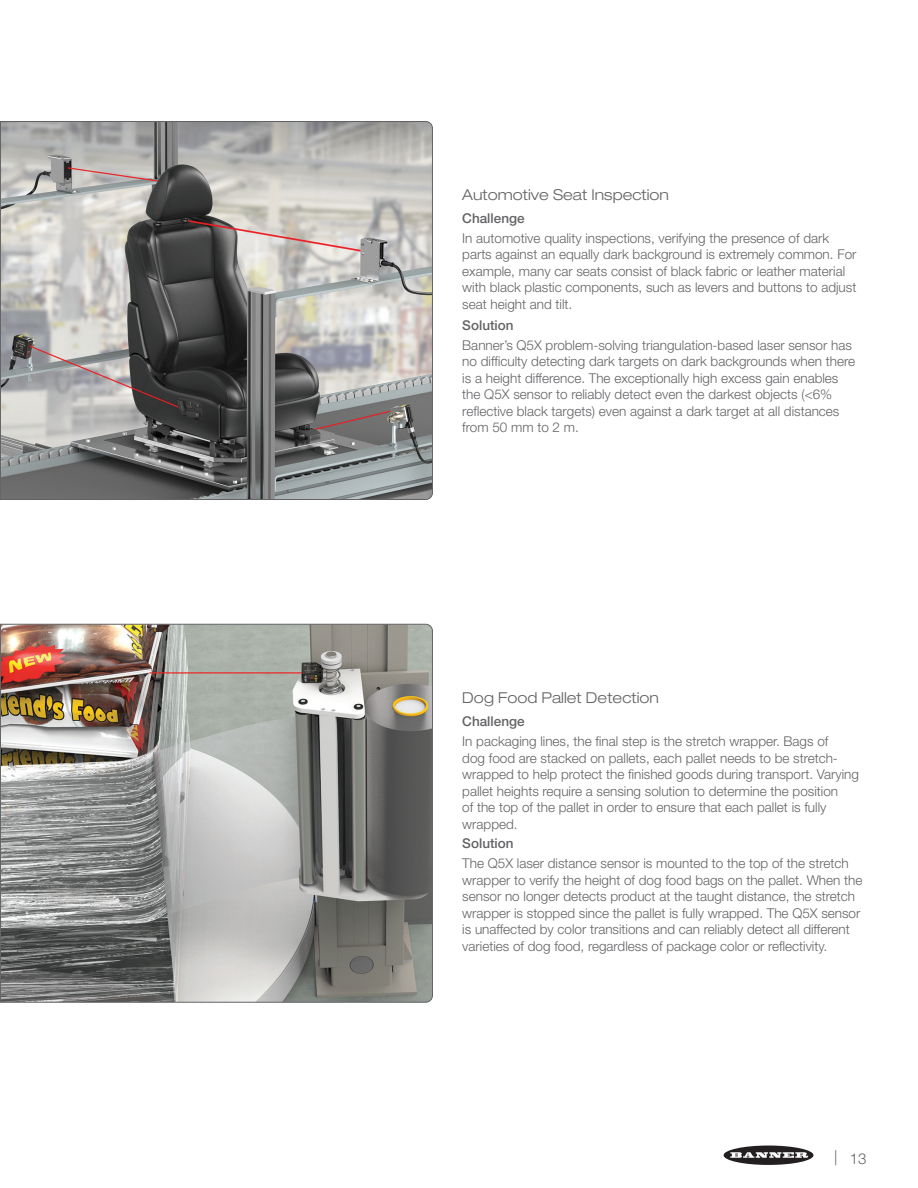
<style>
.page{position:relative;width:918px;height:1188px;background:#fff}
.page>*{position:absolute;margin:0;border:0;box-sizing:border-box;transform-origin:0 0}
.t1{font:300 expanded 15px "Helvetica Neue LT Pro";color:#636366}
.t2{font:300 15px "Helvetica Neue LT Pro";color:#636366}
.t3{font:300 13.5px/16.5px "Helvetica Neue LT Pro";color:#636366}
.t4{font:500 13.5px "Helvetica Neue LT Pro";color:#636366}
</style>
<div class="page">
<div style="left:724px;top:1146px;width:89px;height:19px;background:#231f20;border-radius:50%"></div>
<svg style="left:730px;top:1152px;width:78px;height:6px"></svg>
<svg style="left:0;top:121px;width:433px;height:379px;background:#979694"></svg>
<svg style="left:0;top:624px;width:433px;height:379px;background:#96948f"></svg>
<p class="t1" style="left:462px;top:185px;width:208px">Automotive Seat Inspection</p>
<p class="t4" style="left:462px;top:210px;width:64px">Challenge</p>
<p class="t3" style="left:462px;top:229px;width:396px">In automotive quality inspections, verifying the presence of dark parts against an equally dark background is extremely common. For example, many car seats consist of black fabric or leather material with black plastic components, such as levers and buttons to adjust seat height and tilt.</p>
<p class="t4" style="left:462px;top:317px;width:53px">Solution</p>
<p class="t3" style="left:462px;top:336px;width:394px">Banner’s Q5X problem-solving triangulation-based laser sensor has no difficulty detecting dark targets on dark backgrounds when there is a height difference. The exceptionally high excess gain enables the Q5X sensor to reliably detect even the darkest objects (&lt;6% reflective black targets) even against a dark target at all distances from 50 mm to 2 m.</p>
<p class="t1" style="left:462px;top:689px;width:198px">Dog Food Pallet Detection</p>
<p class="t4" style="left:462px;top:714px;width:64px">Challenge</p>
<p class="t3" style="left:462px;top:733px;width:398px">In packaging lines, the final step is the stretch wrapper. Bags of<br>dog food are stacked on pallets, each pallet needs to be stretch&shy;wrapped to help protect the finished goods during transport. Varying pallet heights require a sensing solution to determine the position<br>of the top of the pallet in order to ensure that each pallet is fully wrapped.</p>
<p class="t4" style="left:462px;top:835px;width:53px">Solution</p>
<p class="t3" style="left:462px;top:855px;width:402px">The Q5X laser distance sensor is mounted to the top of the stretch wrapper to verify the height of dog food bags on the pallet. When the sensor no longer detects product at the taught distance, the stretch wrapper is stopped since the pallet is fully wrapped. The Q5X sensor is unaffected by color transitions and can reliably detect all different varieties of dog food, regardless of package color or reflectivity.</p>
<p class="t2" style="left:834px;top:1149px;width:34px">| 13</p>
</div>
